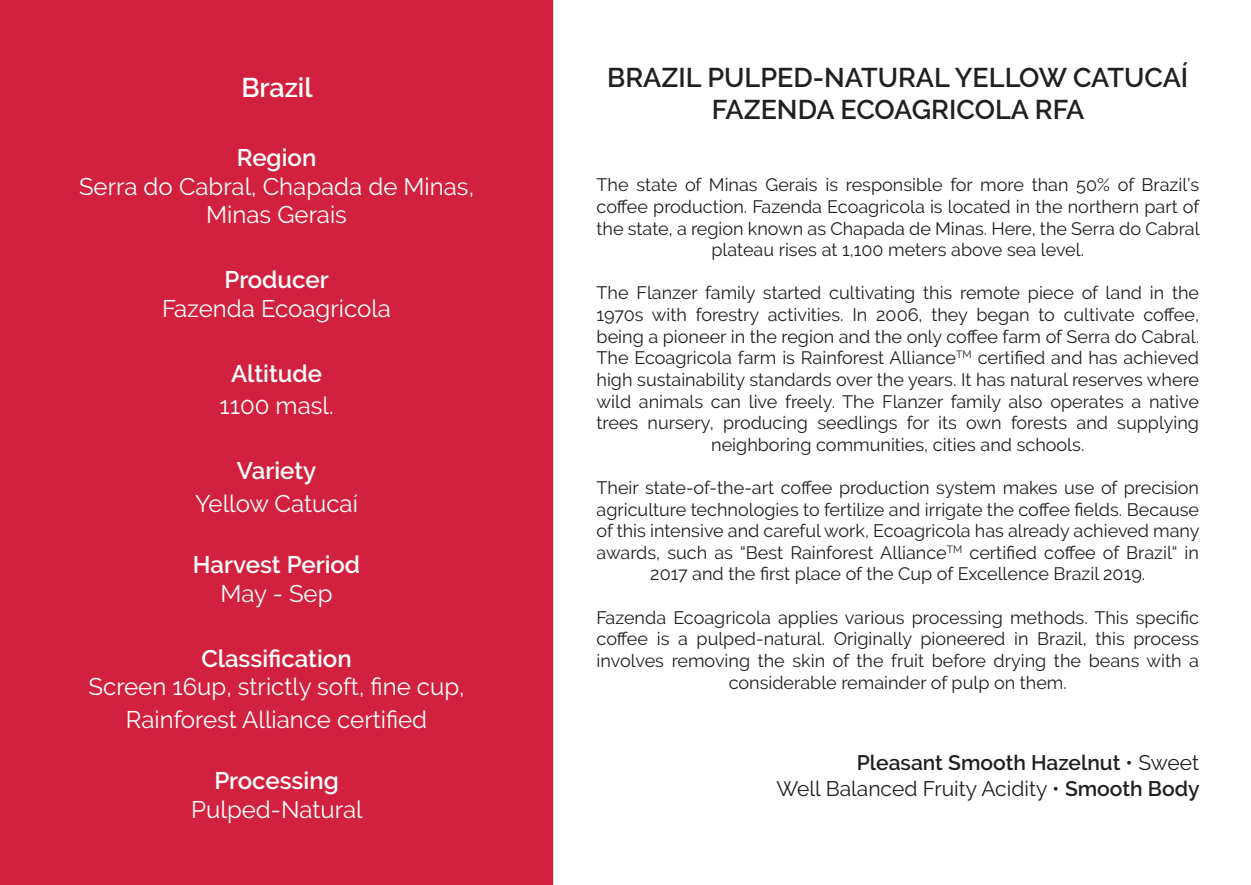
<style>
.page{position:relative;width:1251px;height:885px;background:#fff}
.page>*{position:absolute;margin:0;border:0;box-sizing:border-box;transform-origin:0 0}
.t1{font:600 27px/32.4px "Raleway";color:#231f20;text-align:center}
.t2{font:600 27px "Raleway";letter-spacing:-.005em;color:#fff}
.t3{font:24px "Raleway";color:#fff}
.t4{font:600 24px "Raleway";color:#fff}
.t5{font:21px "Raleway";color:#231f20}
.t6{font:600 21px "Raleway";color:#231f20}
.t7{font:18px/21.6px "Raleway";color:#231f20;text-align:center}
.s1{font-weight:400}
.s2{font-weight:600}
</style>
<div class="page">
<div style="left:2px;top:2px;width:549px;height:881px;background:#d1213e"></div>
<div style="left:0;top:0;width:553px;height:884px;border:3px solid #d1213e"></div>
<p class="t2" style="left:241px;top:72px;width:72px">Brazil</p>
<p class="t4" style="left:237px;top:143px;width:81px">Region</p>
<p class="t3" style="left:79px;top:172px;width:396px">Serra do Cabral, Chapada de Minas,</p>
<p class="t3" style="left:206px;top:201px;width:142px">Minas Gerais</p>
<p class="t4" style="left:224px;top:266px;width:106px">Producer</p>
<p class="t3" style="left:162px;top:295px;width:230px">Fazenda Ecoagricola</p>
<p class="t4" style="left:231px;top:359px;width:93px">Altitude</p>
<p class="t3" style="left:219px;top:392px;width:115px">1100 masl.</p>
<p class="t4" style="left:237px;top:457px;width:81px">Variety</p>
<p class="t3" style="left:195px;top:489px;width:164px">Yellow Catucaí</p>
<p class="t4" style="left:193px;top:550px;width:169px">Harvest Period</p>
<p class="t3" style="left:220px;top:579px;width:113px">May - Sep</p>
<p class="t4" style="left:201px;top:644px;width:152px">Classification</p>
<p class="t3" style="left:89px;top:673px;width:377px">Screen 16up, strictly soft, fine cup,</p>
<p class="t3" style="left:126px;top:705px;width:303px">Rainforest Alliance certified</p>
<p class="t4" style="left:214px;top:766px;width:126px">Processing</p>
<p class="t3" style="left:191px;top:795px;width:173px">Pulped-Natural</p>
<p class="t1" style="left:607px;top:61px;width:582px">BRAZIL PULPED-NATURAL YELLOW CATUCAÍ<br>FAZENDA ECOAGRICOLA RFA</p>
<p class="t7" style="left:596px;top:174px;width:604px">The state of Minas Gerais is responsible for more than 50% of Brazil’s coffee production. Fazenda Ecoagricola is located in the northern part of the state, a region known as Chapada de Minas. Here, the Serra do Cabral plateau rises at 1,100 meters above sea level.</p>
<p class="t7" style="left:596px;top:282px;width:604px">The Flanzer family started cultivating this remote piece of land in the 1970s with forestry activities. In 2006, they began to cultivate coffee, being a pioneer in the region and the only coffee farm of Serra do Cabral.<br>The Ecoagricola farm is Rainforest Alliance<sup>TM</sup> certified and has achieved high sustainability standards over the years. It has natural reserves where wild animals can live freely. The Flanzer family also operates a native trees nursery, producing seedlings for its own forests and supplying neighboring communities, cities and schools.</p>
<p class="t7" style="left:596px;top:476px;width:604px">Their state-of-the-art coffee production system makes use of precision agriculture technologies to fertilize and irrigate the coffee fields. Because of this intensive and careful work, Ecoagricola has already achieved many awards, such as “Best Rainforest Alliance<sup>TM</sup> certified coffee of Brazil“ in 2017 and the first place of the Cup of Excellence Brazil 2019.</p>
<p class="t7" style="left:596px;top:606px;width:604px">Fazenda Ecoagricola applies various processing methods. This specific coffee is a pulped-natural. Originally pioneered in Brazil, this process involves removing the skin of the fruit before drying the beans with a considerable remainder of pulp on them.</p>
<p class="t6" style="left:856px;top:750px;width:344px">Pleasant Smooth Hazelnut <span class="s1">• Sweet</span></p>
<p class="t5" style="left:776px;top:775px;width:424px">Well Balanced Fruity Acidity • <span class="s2">Smooth Body</span></p>
</div>
